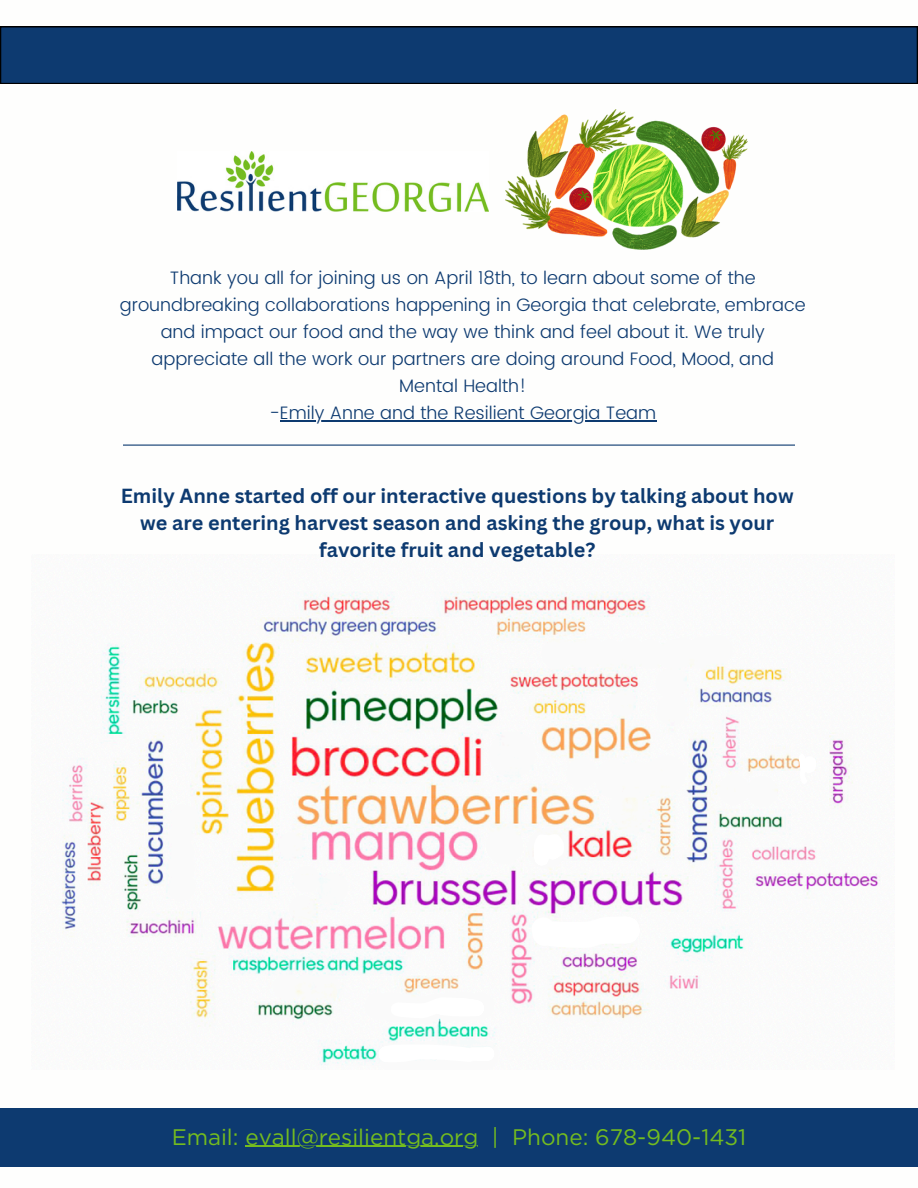
<style>
.page{position:relative;width:918px;height:1188px;background:#fff}
.page>*{position:absolute;margin:0;border:0;box-sizing:border-box;transform-origin:0 0}
.t1{font:22.5px "Gotham";color:#74bc1f}
.t2{font:700 19.8px/27px "Canva Sans";color:#0d3a70;text-align:center}
.t3{font:300 18px/27px "Poppins";color:#0d3a70;text-align:center}
</style>
<div class="page">
<svg style="left:0;top:26px;width:918px;height:58px;background:#0c376a"></svg>
<hr style="left:123px;top:445px;width:672px;height:1px;background:#0d3a70">
<img style="left:178px;top:151px;width:310px;height:60px">
<img style="left:61px;top:591px;width:819px;height:474px">
<img style="left:505px;top:109px;width:242px;height:141px">
<hr style="left:280px;top:420px;width:376px;height:1px;background:#0d3a70">
<div style="left:0;top:1109px;width:918px;height:57px;background:#0d3a70"></div>
<hr style="left:245px;top:1146px;width:233px;height:1px;background:#74bc1f">
<svg style="left:379px;top:1044px;width:115px;height:18px"></svg>
<svg style="left:391px;top:997px;width:93px;height:21px"></svg>
<svg style="left:534px;top:834px;width:30px;height:31px"></svg>
<svg style="left:799px;top:754px;width:17px;height:30px"></svg>
<svg style="left:532px;top:916px;width:108px;height:32px"></svg>
<h2 class="t3" style="left:120px;top:264px;width:688px">Thank you all for joining us on April 18th, to learn about some of the groundbreaking collaborations happening in Georgia that celebrate, embrace and impact our food and the way we think and feel about it. We truly appreciate all the work our partners are doing around Food, Mood, and<br>Mental Health!</h2>
<p class="t3" style="left:269px;top:399px;width:388px">-Emily Anne and the Resilient Georgia Team</p>
<p class="t2" style="left:121px;top:482px;width:674px">Emily Anne started off our interactive questions by talking about how we are entering harvest season and asking the group, what is your favorite fruit and vegetable?</p>
<p class="t1" style="left:172px;top:1123px;width:576px">Email: evall@resilientga.org | Phone: 678-940-1431</p>
</div>
